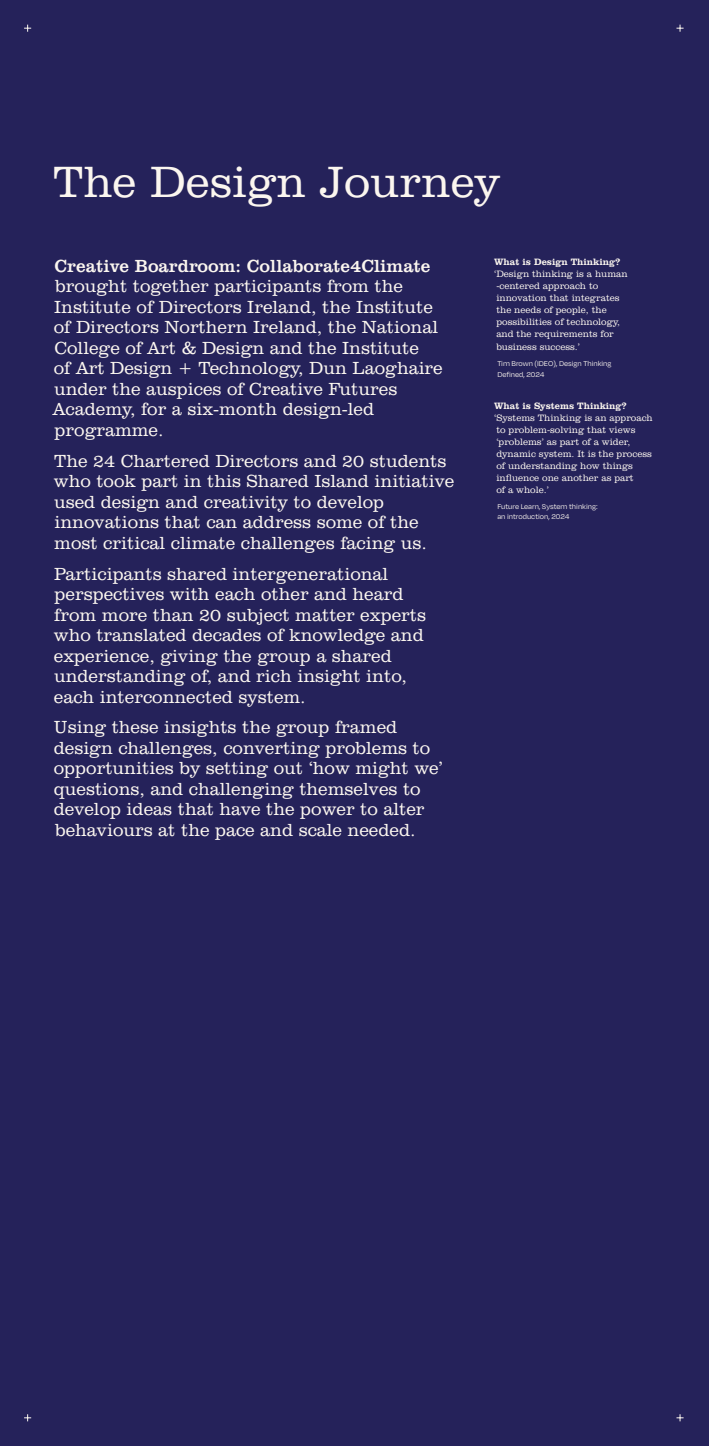
<style>
.page{position:relative;width:709px;height:1446px;background:#25225a}
.page>*{position:absolute;margin:0;border:0;box-sizing:border-box;transform-origin:0 0}
.t1{font:300 45px "Clarendon BT Pro";color:#fbf6ef}
.t2{font:300 18px/20.5px "Clarendon BT Pro";color:#fbf6ef}
.t3{font:18px "Clarendon BT Pro";color:#fbf6ef}
.t4{font:300 9.5px/12.1px "Clarendon BT Pro";color:#fbf6ef}
.t5{font:700 9.5px "Clarendon BT Pro";color:#fbf6ef}
.t6{font:8px/10.5px "Degular";color:#fbf6ef}
</style>
<div class="page">
<svg style="left:24px;top:25px;width:7px;height:7px"></svg>
<svg style="left:676px;top:25px;width:7px;height:7px"></svg>
<svg style="left:676px;top:1414px;width:7px;height:7px"></svg>
<svg style="left:24px;top:1414px;width:7px;height:7px"></svg>
<h1 class="t1" style="left:53px;top:153px;width:448px">The Design Journey</h1>
<p class="t3" style="left:54px;top:254px;width:377px">Creative Boardroom: Collaborate4Climate</p>
<p class="t2" style="left:53px;top:276px;width:391px">brought together participants from the Institute of Directors Ireland, the Institute of Directors Northern Ireland, the National College of Art &amp; Design and the Institute<br>of Art Design + Technology, Dun Laoghaire under the auspices of Creative Futures Academy, for a six-month design-led programme.</p>
<p class="t2" style="left:54px;top:450px;width:402px">The 24 Chartered Directors and 20 students who took part in this Shared Island initiative used design and creativity to develop innovations that can address some of the most critical climate challenges facing us.</p>
<p class="t2" style="left:54px;top:563px;width:374px">Participants shared intergenerational perspectives with each other and heard from more than 20 subject matter experts who translated decades of knowledge and experience, giving the group a shared understanding of, and rich insight into, each interconnected system.</p>
<p class="t2" style="left:54px;top:716px;width:390px">Using these insights the group framed design challenges, converting problems to opportunities by setting out ‘how might we’ questions, and challenging themselves to develop ideas that have the power to alter behaviours at the pace and scale needed.</p>
<p class="t5" style="left:494px;top:256px;width:128px">What is Design Thinking?</p>
<p class="t4" style="left:494px;top:267px;width:135px">‘Design thinking is a human -centered approach to innovation that integrates the needs of people, the possibilities of technology, and the requirements for business success.’</p>
<p class="t6" style="left:497px;top:358px;width:116px">Tim Brown (IDEO), Design Thinking<br>Defined, 2024</p>
<p class="t5" style="left:494px;top:400px;width:134px">What is Systems Thinking?</p>
<p class="t4" style="left:494px;top:411px;width:160px;line-height:12px">‘Systems Thinking is an approach to problem-solving that views ‘problems’ as part of a wider, dynamic system. It is the process of understanding how things influence one another as part<br>of a whole.’</p>
<p class="t6" style="left:497px;top:500px;width:102px">Future Learn, System thinking: an introduction, 2024</p>
</div>
